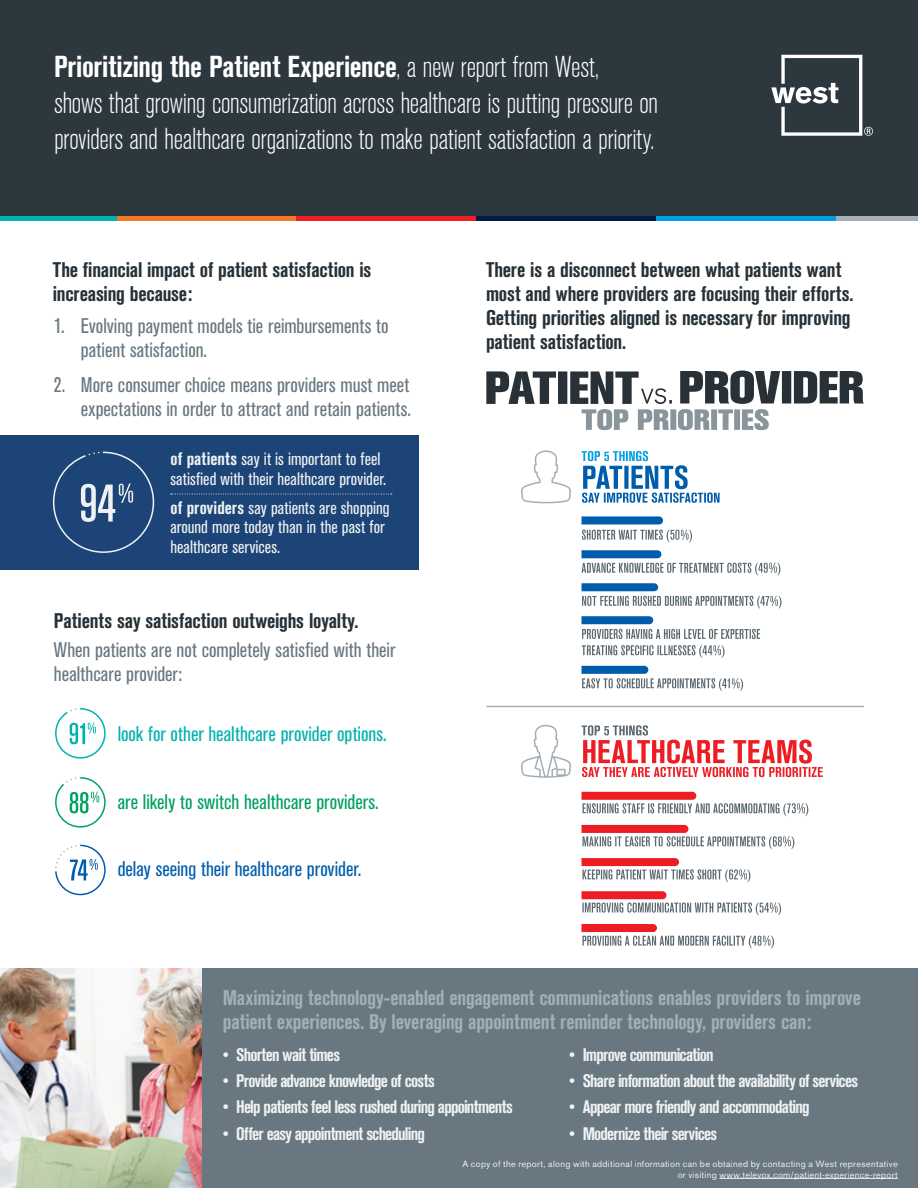
<style>
.page{position:relative;width:918px;height:1188px;background:#fff}
.page>*{position:absolute;margin:0;border:0;box-sizing:border-box;transform-origin:0 0}
.t1{font:300 condensed 30px/36px "Akzidenz Grotesk BE";letter-spacing:-.01em;color:#fff}
.t2{font:700 condensed 21px/24px "Akzidenz Grotesk BE";letter-spacing:-.01em;color:#273137}
.t3{font:condensed 21px/24px "Akzidenz Grotesk BE";letter-spacing:.005em;color:#687780}
.t4{font:700 condensed 21px/24px "Akzidenz Grotesk BE";letter-spacing:-.01em;color:#a2afb5}
.t5{font:condensed 21px "Akzidenz Grotesk BE";color:#00b1af}
.t6{font:condensed 21px "Akzidenz Grotesk BE";letter-spacing:.005em;color:#00a061}
.t7{font:condensed 21px "Akzidenz Grotesk BE";color:#005dab}
.t8{font:700 condensed 18px "Akzidenz Grotesk BE";letter-spacing:-.045em;color:#eff2f3}
.t9{font:condensed 18px/19.5px "Akzidenz Grotesk BE";letter-spacing:.005em;color:#eff2f3}
.t10{font:9px/10.8px "Akzidenz Grotesk BE";letter-spacing:.035em;color:#eff2f3;text-align:right}
.s1{font-weight:700}
</style>
<div class="page">
<img style="left:0;top:969px;width:202px;height:219px">
<div style="left:202px;top:969px;width:716px;height:219px;background:#687780"></div>
<div style="left:0;top:0;width:918px;height:216px;background:#2d383e"></div>
<svg style="left:771px;top:55px;width:102px;height:81px"></svg>
<div style="left:835px;top:216px;width:83px;height:5px;background:#a2afb6"></div>
<div style="left:656px;top:216px;width:179px;height:5px;background:#009ee2"></div>
<div style="left:476px;top:216px;width:180px;height:5px;background:#001b46"></div>
<div style="left:296px;top:216px;width:180px;height:5px;background:#ed1d24"></div>
<div style="left:116px;top:216px;width:180px;height:5px;background:#f47721"></div>
<div style="left:0;top:216px;width:116px;height:5px;background:#00b2b0"></div>
<svg style="left:55px;top:844px;width:51px;height:52px"></svg>
<svg style="left:55px;top:777px;width:51px;height:51px"></svg>
<svg style="left:55px;top:708px;width:51px;height:51px"></svg>
<div style="left:0;top:435px;width:418px;height:135px;background:#1d4477"></div>
<svg style="left:52px;top:451px;width:103px;height:102px"></svg>
<svg style="left:171px;top:494px;width:221px;height:1px"></svg>
<hr style="left:486px;top:706px;width:378px;height:1px;background:#a2afb6">
<svg style="left:582px;top:451px;width:138px;height:52px"></svg>
<svg style="left:521px;top:450px;width:50px;height:54px"></svg>
<svg style="left:582px;top:645px;width:143px;height:13px"></svg>
<svg style="left:581px;top:666px;width:162px;height:25px"></svg>
<svg style="left:581px;top:616px;width:179px;height:23px"></svg>
<svg style="left:581px;top:583px;width:200px;height:26px"></svg>
<svg style="left:581px;top:550px;width:199px;height:26px"></svg>
<svg style="left:581px;top:516px;width:111px;height:27px"></svg>
<svg style="left:582px;top:725px;width:241px;height:52px"></svg>
<svg style="left:522px;top:724px;width:49px;height:54px"></svg>
<svg style="left:581px;top:924px;width:193px;height:25px"></svg>
<svg style="left:581px;top:891px;width:200px;height:24px"></svg>
<svg style="left:581px;top:858px;width:169px;height:24px"></svg>
<svg style="left:581px;top:825px;width:213px;height:24px"></svg>
<svg style="left:581px;top:792px;width:227px;height:24px"></svg>
<svg style="left:486px;top:371px;width:378px;height:59px"></svg>
<hr style="left:719px;top:1178px;width:179px;height:1px;background:#eff2f3">
<h1 class="t1" style="left:54px;top:50px;width:606px"><span class="s1">Prioritizing the Patient Experience</span>, a new report from West,<br>shows that growing consumerization across healthcare is putting pressure on providers and healthcare organizations to make patient satisfaction a priority.</h1>
<p class="t2" style="left:53px;top:258px;width:320px">The financial impact of patient satisfaction is increasing because:</p>
<p class="t3" style="left:81px;top:314px;width:309px;text-indent:-27px">1. Evolving payment models tie reimbursements to patient satisfaction.</p>
<p class="t3" style="left:54px;top:373px;width:359px;text-align:right">2. More consumer choice means providers must meet expectations in order to attract and retain patients.</p>
<p class="t9" style="left:170px;top:450px;width:217px"><span class="s1">of patients</span> say it is important to feel satisfied with their healthcare provider.</p>
<p class="t9" style="left:170px;top:498px;width:221px"><span class="s1">of providers</span> say patients are shopping around more today than in the past for healthcare services.</p>
<p class="t2" style="left:54px;top:609px;width:306px">Patients say satisfaction outweighs loyalty.</p>
<p class="t3" style="left:54px;top:638px;width:343px">When patients are not completely satisfied with their healthcare provider:</p>
<p class="t5" style="left:118px;top:722px;width:271px">look for other healthcare provider options.</p>
<p class="t6" style="left:118px;top:790px;width:263px">are likely to switch healthcare providers.</p>
<p class="t7" style="left:118px;top:857px;width:245px">delay seeing their healthcare provider.</p>
<p class="t2" style="left:486px;top:258px;width:369px">There is a disconnect between what patients want most and where providers are focusing their efforts.<br>Getting priorities aligned is necessary for improving patient satisfaction.</p>
<p class="t4" style="left:223px;top:986px;width:640px">Maximizing technology-enabled engagement communications enables providers to improve patient experiences. By leveraging appointment reminder technology, providers can:</p>
<p class="t8" style="left:223px;top:1044px;width:119px">• Shorten wait times</p>
<p class="t8" style="left:223px;top:1070px;width:214px">• Provide advance knowledge of costs</p>
<p class="t8" style="left:223px;top:1097px;width:292px">• Help patients feel less rushed during appointments</p>
<p class="t8" style="left:223px;top:1123px;width:204px">• Offer easy appointment scheduling</p>
<p class="t8" style="left:569px;top:1044px;width:146px">• Improve communication</p>
<p class="t8" style="left:569px;top:1070px;width:290px">• Share information about the availability of services</p>
<p class="t8" style="left:569px;top:1097px;width:242px">• Appear more friendly and accommodating</p>
<p class="t8" style="left:569px;top:1123px;width:150px">• Modernize their services</p>
<p class="t10" style="left:462px;top:1158px;width:437px">A copy of the report, along with additional information can be obtained by contacting a West representative or visiting www.televox.com/patient-experience-report</p>
</div>
